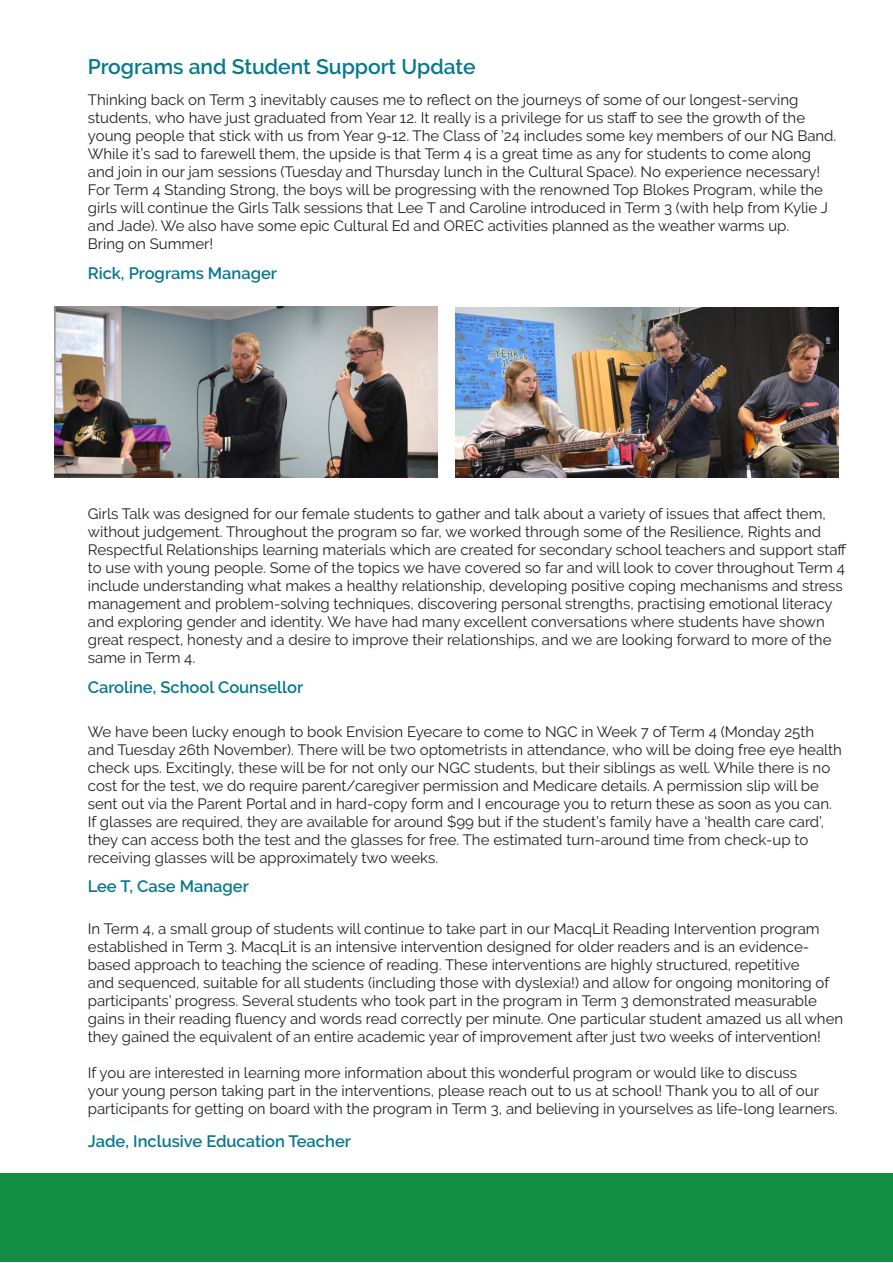
<style>
.page{position:relative;width:893px;height:1263px;background:#fff}
.page>*{position:absolute;margin:0;border:0;box-sizing:border-box;transform-origin:0 0}
.t1{font:600 21px "Raleway";color:#05788c}
.t2{font:600 16.5px "Raleway";color:#05788c}
.t3{font:15px/18px "Raleway";color:#231f20}
</style>
<div class="page">
<div style="left:0;top:1174px;width:892px;height:88px;background:#118d44"></div>
<img style="left:54px;top:306px;width:383px;height:172px">
<img style="left:455px;top:308px;width:384px;height:170px">
<p class="t1" style="left:88px;top:54px;width:389px">Programs and Student Support Update</p>
<p class="t3" style="left:88px;top:90px;width:750px">Thinking back on Term 3 inevitably causes me to reflect on the journeys of some of our longest-serving students, who have just graduated from Year 12. It really is a privilege for us staff to see the growth of the young people that stick with us from Year 9-12. The Class of ’24 includes some key members of our NG Band.<br>While it’s sad to farewell them, the upside is that Term 4 is a great time as any for students to come along and join in our jam sessions (Tuesday and Thursday lunch in the Cultural Space). No experience necessary!</p>
<p class="t3" style="left:88px;top:180px;width:742px">For Term 4 Standing Strong, the boys will be progressing with the renowned Top Blokes Program, while the girls will continue the Girls Talk sessions that Lee T and Caroline introduced in Term 3 (with help from Kylie J and Jade). We also have some epic Cultural Ed and OREC activities planned as the weather warms up.</p>
<p class="t3" style="left:88px;top:234px;width:127px">Bring on Summer!</p>
<p class="t2" style="left:88px;top:264px;width:191px">Rick, Programs Manager</p>
<p class="t3" style="left:88px;top:504px;width:760px">Girls Talk was designed for our female students to gather and talk about a variety of issues that affect them, without judgement. Throughout the program so far, we worked through some of the Resilience, Rights and Respectful Relationships learning materials which are created for secondary school teachers and support staff to use with young people. Some of the topics we have covered so far and will look to cover throughout Term 4 include understanding what makes a healthy relationship, developing positive coping mechanisms and stress management and problem-solving techniques, discovering personal strengths, practising emotional literacy and exploring gender and identity. We have had many excellent conversations where students have shown great respect, honesty and a desire to improve their relationships, and we are looking forward to more of the same in Term 4.</p>
<p class="t2" style="left:88px;top:678px;width:217px">Caroline, School Counsellor</p>
<p class="t3" style="left:88px;top:723px;width:756px">We have been lucky enough to book Envision Eyecare to come to NGC in Week 7 of Term 4 (Monday 25th and Tuesday 26th November). There will be two optometrists in attendance, who will be doing free eye health check ups. Excitingly, these will be for not only our NGC students, but their siblings as well. While there is no cost for the test, we do require parent/caregiver permission and Medicare details. A permission slip will be sent out via the Parent Portal and in hard-copy form and I encourage you to return these as soon as you can.</p>
<p class="t3" style="left:88px;top:813px;width:738px">If glasses are required, they are available for around $99 but if the student’s family have a ‘health care card’, they can access both the test and the glasses for free. The estimated turn-around time from check-up to receiving glasses will be approximately two weeks.</p>
<p class="t2" style="left:88px;top:876px;width:163px">Lee T, Case Manager</p>
<p class="t3" style="left:88px;top:920px;width:757px">In Term 4, a small group of students will continue to take part in our MacqLit Reading Intervention program established in Term 3. MacqLit is an intensive intervention designed for older readers and is an evidence&shy;based approach to teaching the science of reading. These interventions are highly structured, repetitive<br>and sequenced, suitable for all students (including those with dyslexia!) and allow for ongoing monitoring of participants’ progress. Several students who took part in the program in Term 3 demonstrated measurable gains in their reading fluency and words read correctly per minute. One particular student amazed us all when they gained the equivalent of an entire academic year of improvement after just two weeks of intervention!</p>
<p class="t3" style="left:88px;top:1064px;width:751px">If you are interested in learning more information about this wonderful program or would like to discuss<br>your young person taking part in the interventions, please reach out to us at school! Thank you to all of our participants for getting on board with the program in Term 3, and believing in yourselves as life-long learners.</p>
<p class="t2" style="left:88px;top:1131px;width:265px">Jade, Inclusive Education Teacher</p>
</div>
